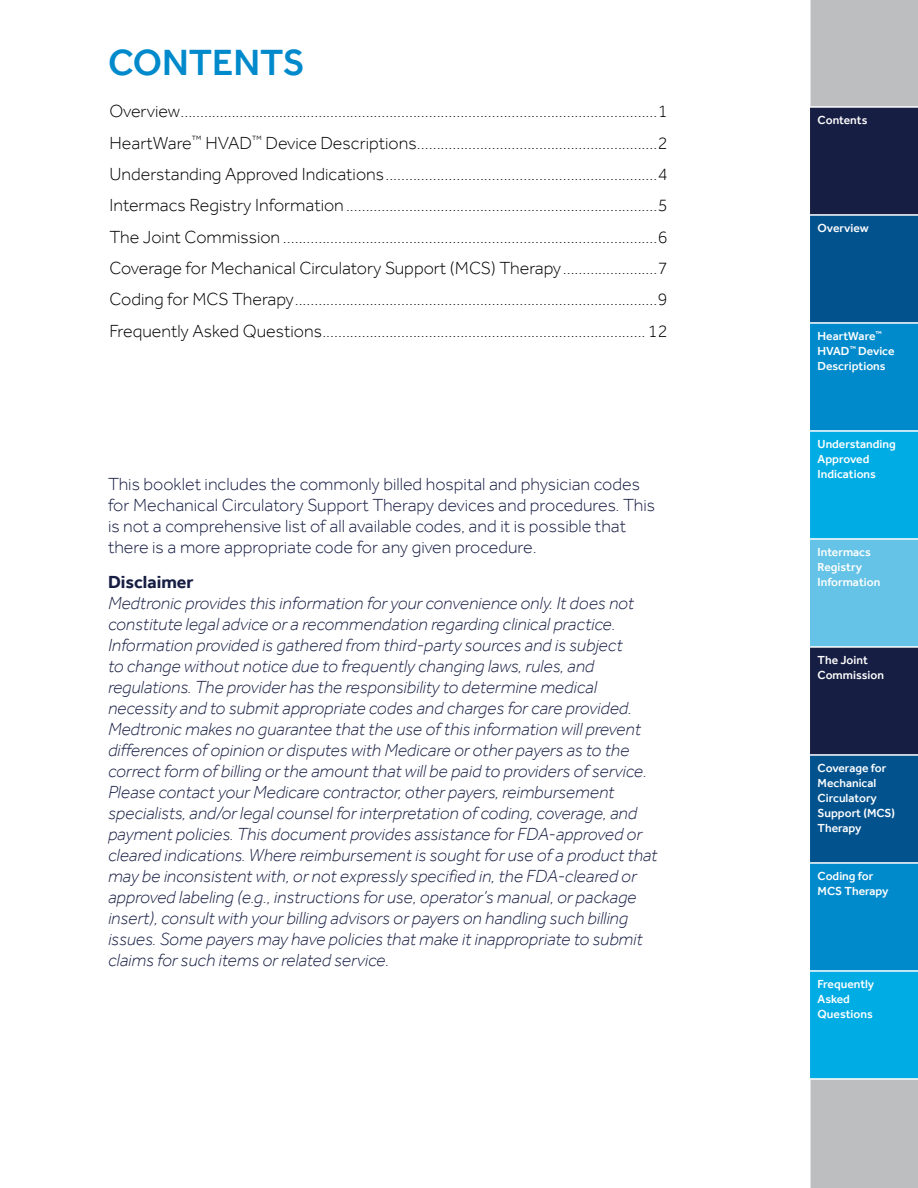
<style>
.page{position:relative;width:918px;height:1188px;background:#fff}
.page>*{position:absolute;margin:0;border:0;box-sizing:border-box;transform-origin:0 0}
.t1{font:500 37.5px "Effra";color:#008acb}
.t2{font:italic 300 18px/21px "Effra";color:#171e43}
.t3{font:300 18px/31.3px "Effra";color:#000;text-align:justify}
.t4{font:300 18px/21px "Effra";color:#171e43}
.t5{font:700 18px "Effra";color:#171e43}
.t6{font:500 12px/15px "Effra";color:#fff}
</style>
<div class="page">
<div style="left:811px;top:0;width:107px;height:1188px;background:#bcbec0"></div>
<div style="left:810px;top:108px;width:108px;height:106px;background:#171e43"></div>
<div style="left:810px;top:216px;width:108px;height:106px;background:#02528e"></div>
<div style="left:810px;top:324px;width:108px;height:106px;background:#008acb"></div>
<svg style="left:810px;top:432px;width:108px;height:646px;background:#0576ad"></svg>
<div style="left:810px;top:539px;width:108px;height:108px;background:#64c3e6"></div>
<hr style="left:810px;top:106px;width:108px;height:2px;background:#fff">
<hr style="left:810px;top:214px;width:108px;height:2px;background:#fff">
<hr style="left:810px;top:322px;width:108px;height:2px;background:#fff">
<hr style="left:810px;top:430px;width:108px;height:2px;background:#fff">
<hr style="left:810px;top:538px;width:108px;height:2px;background:#fff">
<hr style="left:810px;top:646px;width:108px;height:2px;background:#fff">
<hr style="left:810px;top:754px;width:108px;height:2px;background:#fff">
<hr style="left:810px;top:862px;width:108px;height:2px;background:#fff">
<hr style="left:810px;top:970px;width:108px;height:2px;background:#fff">
<hr style="left:810px;top:1078px;width:108px;height:2px;background:#fff">
<h1 class="t1" style="left:108px;top:40px;width:199px">CONTENTS</h1>
<p class="t3" style="left:109px;top:96px;width:560px">Overview.........................................................................................................................1<br>HeartWare<sup>™</sup> HVAD<sup>™</sup> Device Descriptions.............................................................2<br>Understanding Approved Indications.....................................................................4<br>Intermacs Registry Information...............................................................................5<br>The Joint Commission ...............................................................................................6<br>Coverage for Mechanical Circulatory Support (MCS) Therapy........................7<br>Coding for MCS Therapy............................................................................................9<br>Frequently Asked Questions..................................................................................12</p>
<p class="t4" style="left:108px;top:473px;width:549px">This booklet includes the commonly billed hospital and physician codes for Mechanical Circulatory Support Therapy devices and procedures. This is not a comprehensive list of all available codes, and it is possible that there is a more appropriate code for any given procedure.</p>
<p class="t5" style="left:108px;top:571px;width:87px">Disclaimer</p>
<p class="t2" style="left:108px;top:592px;width:551px">Medtronic provides this information for your convenience only. It does not constitute legal advice or a recommendation regarding clinical practice.<br>Information provided is gathered from third-party sources and is subject<br>to change without notice due to frequently changing laws, rules, and regulations. The provider has the responsibility to determine medical necessity and to submit appropriate codes and charges for care provided.<br>Medtronic makes no guarantee that the use of this information will prevent differences of opinion or disputes with Medicare or other payers as to the correct form of billing or the amount that will be paid to providers of service.<br>Please contact your Medicare contractor, other payers, reimbursement specialists, and/or legal counsel for interpretation of coding, coverage, and payment policies. This document provides assistance for FDA-approved or cleared indications. Where reimbursement is sought for use of a product that may be inconsistent with, or not expressly specified in, the FDA-cleared or approved labeling (e.g., instructions for use, operator’s manual, or package insert), consult with your billing advisors or payers on handling such billing issues. Some payers may have policies that make it inappropriate to submit claims for such items or related service.</p>
<p class="t6" style="left:818px;top:112px;width:51px">Contents</p>
<p class="t6" style="left:818px;top:220px;width:53px">Overview</p>
<p class="t6" style="left:818px;top:328px;width:78px">HeartWare<sup>™<br></sup>HVAD<sup>™</sup> Device<br>Descriptions</p>
<p class="t6" style="left:818px;top:436px;width:80px">Understanding<br>Approved<br>Indications</p>
<p class="t6" style="left:818px;top:544px;width:64px">Intermacs<br>Registry<br>Information</p>
<p class="t6" style="left:818px;top:652px;width:68px">The Joint<br>Commission</p>
<p class="t6" style="left:818px;top:760px;width:79px">Coverage for<br>Mechanical<br>Circulatory<br>Support (MCS)<br>Therapy</p>
<p class="t6" style="left:818px;top:868px;width:72px">Coding for<br>MCS Therapy</p>
<p class="t6" style="left:818px;top:976px;width:58px">Frequently<br>Asked<br>Questions</p>
</div>
